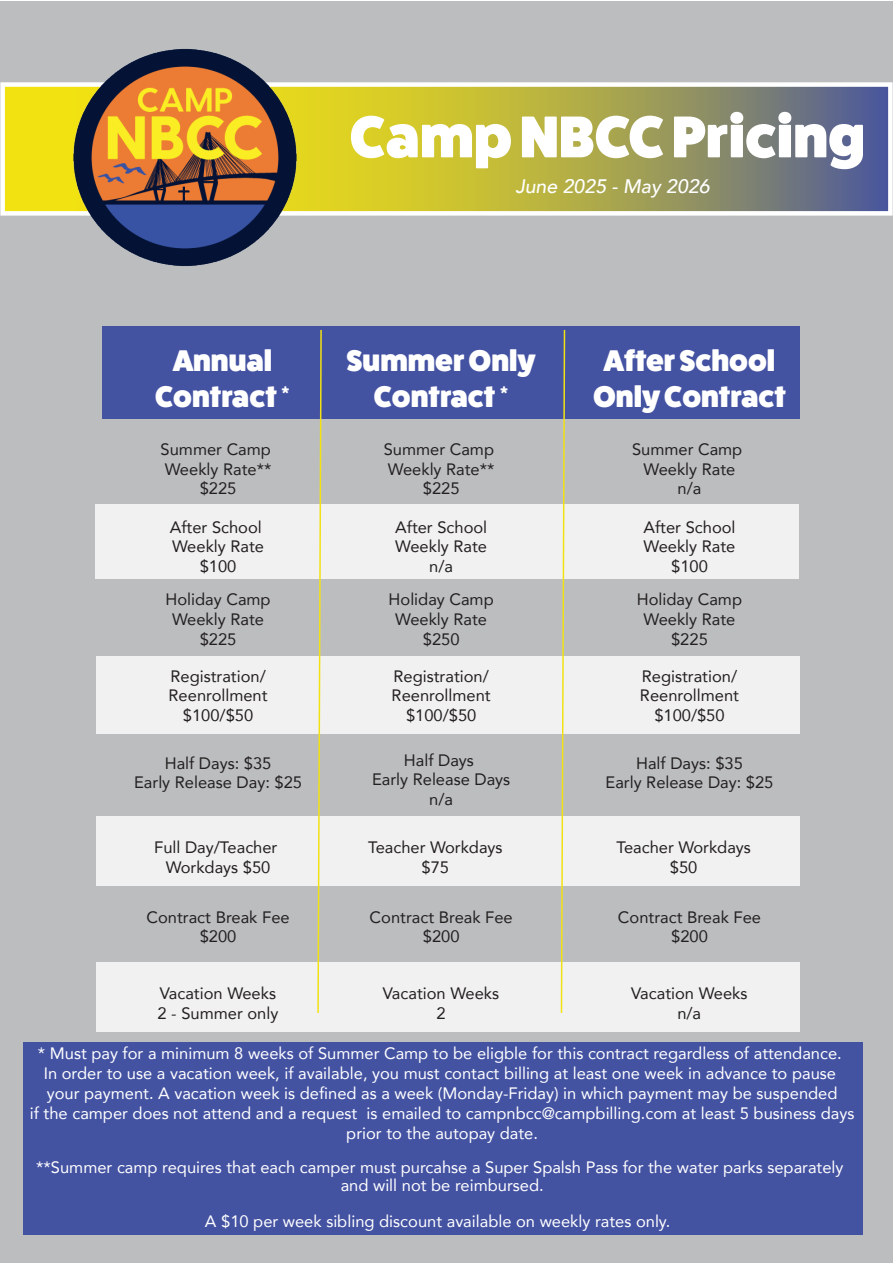
<style>
.page{position:relative;width:893px;height:1263px;background:#fff}
.page>*{position:absolute;margin:0;border:0;box-sizing:border-box;transform-origin:0 0}
.t1{font:800 59.1px "Fat Frank";color:#fff}
.t2{font:800 30px/36px "Fat Frank";color:#fff;text-align:center}
.t3{font:italic 500 19.5px "Avenir";color:#fff}
.t4{font:16.5px/19.8px "Avenir";color:#231f20;text-align:center}
.t5{font:16.5px/19.8px "Avenir";color:#fff;text-align:center}
</style>
<div class="page">
<div style="left:0;top:2px;width:893px;height:1261px;background:#bbbdbf"></div>
<div style="left:96px;top:962px;width:703px;height:70px;background:#f1f1f2"></div>
<div style="left:96px;top:657px;width:703px;height:77px;background:#f1f1f2"></div>
<div style="left:96px;top:816px;width:703px;height:70px;background:#f1f1f2"></div>
<div style="left:96px;top:504px;width:703px;height:75px;background:#f1f1f2"></div>
<div style="left:102px;top:326px;width:698px;height:93px;background:#4452a2"></div>
<div style="left:24px;top:1042px;width:839px;height:192px;background:#4452a2"></div>
<svg style="left:317px;top:329px;width:6px;height:684px"></svg>
<svg style="left:560px;top:329px;width:6px;height:684px"></svg>
<svg style="left:5px;top:87px;width:883px;height:124px;background:#a9a54e"></svg>
<div style="left:0;top:82px;width:893px;height:134px;border:4px solid #fff"></div>
<img style="left:45px;top:49px;width:280px;height:217px">
<h1 class="t1" style="left:350px;top:104px;width:517px">Camp NBCC Pricing</h1>
<p class="t3" style="left:515px;top:174px;width:196px">June 2025 - May 2026</p>
<h2 class="t2" style="left:155px;top:342px;width:137px">Annual<br>Contract *</h2>
<h2 class="t2" style="left:347px;top:342px;width:191px">Summer Only<br>Contract *</h2>
<h2 class="t2" style="left:593px;top:342px;width:195px">After School<br>Only Contract</h2>
<p class="t4" style="left:161px;top:439px;width:112px">Summer Camp<br>Weekly Rate** $225</p>
<p class="t4" style="left:384px;top:439px;width:112px">Summer Camp<br>Weekly Rate** $225</p>
<p class="t4" style="left:632px;top:439px;width:112px">Summer Camp<br>Weekly Rate n/a</p>
<p class="t4" style="left:170px;top:516px;width:96px">After School<br>Weekly Rate $100</p>
<p class="t4" style="left:395px;top:516px;width:94px">After School<br>Weekly Rate n/a</p>
<p class="t4" style="left:643px;top:516px;width:94px">After School<br>Weekly Rate $100</p>
<p class="t4" style="left:166px;top:589px;width:107px">Holiday Camp<br>Weekly Rate $225</p>
<p class="t4" style="left:389px;top:589px;width:107px">Holiday Camp<br>Weekly Rate $250</p>
<p class="t4" style="left:637px;top:589px;width:107px">Holiday Camp<br>Weekly Rate $225</p>
<p class="t4" style="left:169px;top:665px;width:101px">Registration/<br>Reenrollment $100/$50</p>
<p class="t4" style="left:392px;top:665px;width:101px">Registration/<br>Reenrollment $100/$50</p>
<p class="t4" style="left:640px;top:665px;width:101px">Registration/<br>Reenrollment $100/$50</p>
<p class="t4" style="left:134px;top:752px;width:169px">Half Days: $35<br>Early Release Day: $25</p>
<p class="t4" style="left:372px;top:749px;width:140px">Half Days<br>Early Release Days n/a</p>
<p class="t4" style="left:606px;top:752px;width:169px">Half Days: $35<br>Early Release Day: $25</p>
<p class="t4" style="left:154px;top:837px;width:125px">Full Day/Teacher<br>Workdays $50</p>
<p class="t4" style="left:368px;top:837px;width:136px">Teacher Workdays $75</p>
<p class="t4" style="left:616px;top:837px;width:136px">Teacher Workdays $50</p>
<p class="t4" style="left:147px;top:906px;width:145px">Contract Break Fee $200</p>
<p class="t4" style="left:370px;top:906px;width:145px">Contract Break Fee $200</p>
<p class="t4" style="left:618px;top:906px;width:145px">Contract Break Fee $200</p>
<p class="t4" style="left:158px;top:983px;width:122px;text-align:left">Vacation Weeks<br>2 - Summer only</p>
<p class="t4" style="left:383px;top:983px;width:118px">Vacation Weeks<br>2</p>
<p class="t4" style="left:631px;top:983px;width:118px">Vacation Weeks n/a</p>
<p class="t5" style="left:30px;top:1043px;width:826px">* Must pay for a minimum 8 weeks of Summer Camp to be eligble for this contract regardless of attendance.<br>In order to use a vacation week, if available, you must contact billing at least one week in advance to pause your payment. A vacation week is defined as a week (Monday-Friday) in which payment may be suspended<br>if the camper does not attend and a request is emailed to campnbcc@campbilling.com at least 5 business days prior to the autopay date.</p>
<p class="t5" style="left:36px;top:1158px;width:809px;line-height:18px">**Summer camp requires that each camper must purcahse a Super Spalsh Pass for the water parks separately and will not be reimbursed.</p>
<p class="t5" style="left:205px;top:1211px;width:467px">A $10 per week sibling discount available on weekly rates only.</p>
</div>
